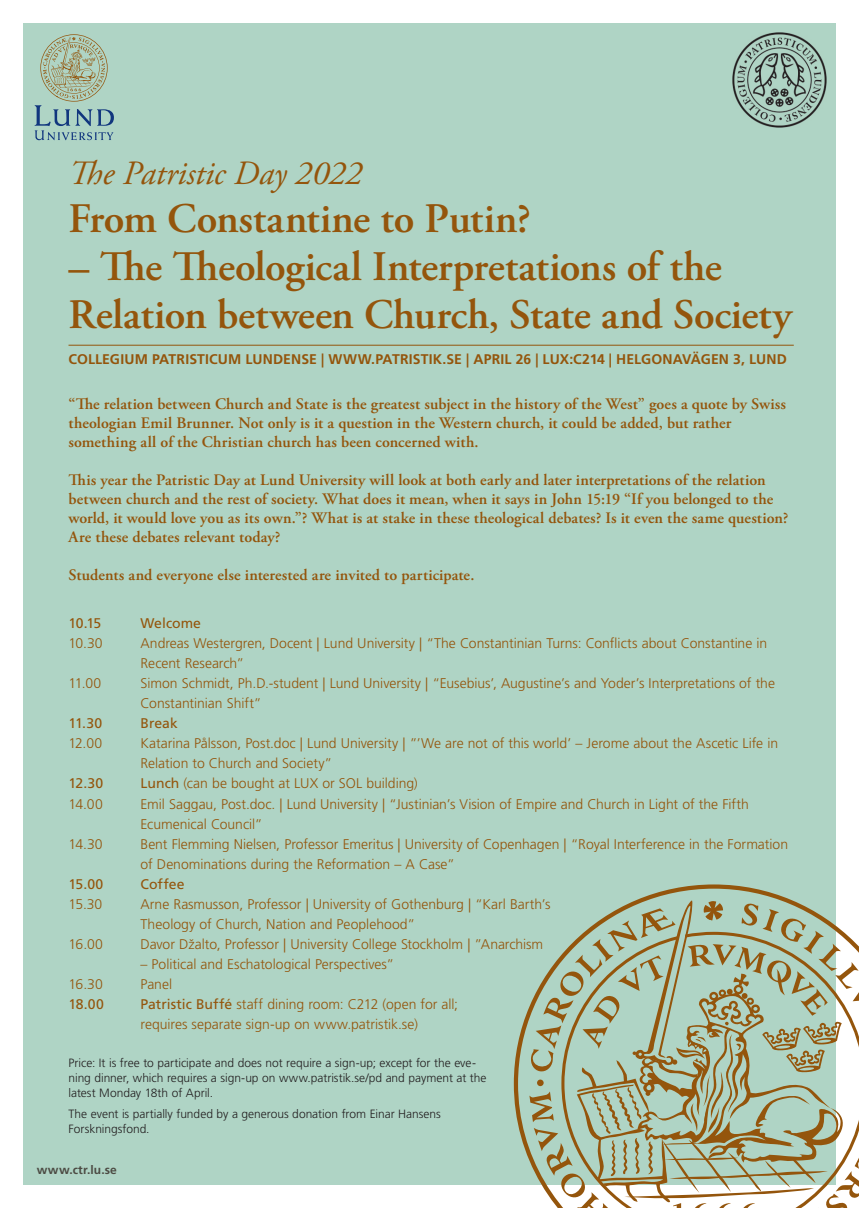
<style>
.page{position:relative;width:859px;height:1208px;background:#fff}
.page>*{position:absolute;margin:0;border:0;box-sizing:border-box;transform-origin:0 0}
.t1{font:600 42px/48px "Adobe Garamond Pro";letter-spacing:-.01em;color:#94550c}
.t2{font:italic 34px "Adobe Garamond Pro";letter-spacing:-.005em;color:#94550c}
.t3{font:600 16px/19px "Adobe Garamond Pro";letter-spacing:.005em;color:#94550c}
.t4{font:300 14px/20px "Frutiger LT Std";letter-spacing:-.005em;color:#94550c}
.t5{font:700 14px "Frutiger LT Std";letter-spacing:.01em;color:#94550c}
.t6{font:14px "Frutiger LT Std";color:#94550c}
.t7{font:300 12px/15px "Frutiger LT Std";letter-spacing:-.005em;color:#231f20}
.t8{font:700 12px "Frutiger LT Std";letter-spacing:.015em;color:#4c4b43}
.s1{font-weight:400}
</style>
<div class="page">
<div style="left:23px;top:23px;width:813px;height:1162px;background:#afd4c5"></div>
<img style="left:733px;top:33px;width:93px;height:95px">
<svg style="left:514px;top:884px;width:270px;height:275px"></svg>
<svg style="left:529px;top:897px;width:330px;height:311px"></svg>
<hr style="left:69px;top:345px;width:725px;height:1px;background:#94550c">
<svg style="left:35px;top:34px;width:79px;height:106px"></svg>
<h2 class="t2" style="left:69px;top:153px;width:295px">The Patristic Day 2022</h2>
<h1 class="t1" style="left:69px;top:195px;width:464px">From Constantine to Putin?</h1>
<h1 class="t1" style="left:69px;top:243px;width:725px">– The Theological Interpretations of the<br>Relation between Church, State and Society</h1>
<p class="t5" style="left:69px;top:351px;width:720px">COLLEGIUM PATRISTICUM LUNDENSE | WWW.PATRISTIK.SE | APRIL 26 | LUX:C214 | HELGONAVÄGEN 3, LUND</p>
<p class="t3" style="left:69px;top:395px;width:719px">“The relation between Church and State is the greatest subject in the history of the West” goes a quote by Swiss theologian Emil Brunner. Not only is it a question in the Western church, it could be added, but rather something all of the Christian church has been concerned with.</p>
<p class="t3" style="left:69px;top:471px;width:721px">This year the Patristic Day at Lund University will look at both early and later interpretations of the relation between church and the rest of society. What does it mean, when it says in John 15:19 “If you belonged to the world, it would love you as its own.”? What is at stake in these theological debates? Is it even the same question?<br>Are these debates relevant today?</p>
<p class="t3" style="left:69px;top:566px;width:407px">Students and everyone else interested are invited to participate.</p>
<p class="t6" style="left:69px;top:615px;width:34px">10.15</p>
<p class="t6" style="left:141px;top:615px;width:62px">Welcome</p>
<p class="t4" style="left:69px;top:634px;width:36px">10.30</p>
<p class="t4" style="left:140px;top:634px;width:628px">Andreas Westergren, Docent | Lund University | “The Constantinian Turns: Conflicts about Constantine in<br>Recent Research”</p>
<p class="t4" style="left:69px;top:674px;width:34px">11.00</p>
<p class="t4" style="left:140px;top:674px;width:636px">Simon Schmidt, Ph.D.-student | Lund University | “Eusebius’, Augustine’s and Yoder’s Interpretations of the<br>Constantinian Shift”</p>
<p class="t6" style="left:69px;top:715px;width:35px">11.30</p>
<p class="t6" style="left:141px;top:715px;width:39px">Break</p>
<p class="t4" style="left:69px;top:734px;width:35px">12.00</p>
<p class="t4" style="left:141px;top:734px;width:639px">Katarina Pålsson, Post.doc | Lund University | ”’We are not of this world’ – Jerome about the Ascetic Life in<br>Relation to Church and Society”</p>
<p class="t6" style="left:69px;top:775px;width:36px">12.30</p>
<p class="t4" style="left:141px;top:774px;width:279px"><span class="s1">Lunch</span> (can be bought at LUX or SOL building)</p>
<p class="t4" style="left:69px;top:794px;width:36px">14.00</p>
<p class="t4" style="left:140px;top:794px;width:610px">Emil Saggau, Post.doc. | Lund University | “Justinian’s Vision of Empire and Church in Light of the Fifth<br>Ecumenical Council”</p>
<p class="t4" style="left:69px;top:834px;width:36px">14.30</p>
<p class="t4" style="left:141px;top:834px;width:649px">Bent Flemming Nielsen, Professor Emeritus | University of Copenhagen | “Royal Interference in the Formation of Denominations during the Reformation – A Case”</p>
<p class="t6" style="left:69px;top:875px;width:36px">15.00</p>
<p class="t6" style="left:141px;top:875px;width:46px">Coffee</p>
<p class="t4" style="left:69px;top:894px;width:35px">15.30</p>
<p class="t4" style="left:141px;top:894px;width:412px">Arne Rasmusson, Professor | University of Gothenburg | “Karl Barth’s<br>Theology of Church, Nation and Peoplehood”</p>
<p class="t4" style="left:69px;top:934px;width:36px">16.00</p>
<p class="t4" style="left:141px;top:934px;width:404px">Davor Džalto, Professor | University College Stockholm | ”Anarchism</p>
<p class="t4" style="left:141px;top:954px;width:255px">– Political and Eschatological Perspectives”</p>
<p class="t4" style="left:69px;top:974px;width:36px">16.30</p>
<p class="t4" style="left:141px;top:974px;width:33px">Panel</p>
<p class="t6" style="left:69px;top:995px;width:37px">18.00</p>
<p class="t4" style="left:141px;top:994px;width:319px"><span class="s1">Patristic Buffé</span> staff dining room: C212 (open for all; requires separate sign-up on www.patristik.se)</p>
<p class="t7" style="left:69px;top:1056px;width:420px">Price: It is free to participate and does not require a sign-up; except for the eve&shy;ning dinner, which requires a sign-up on www.patristik.se/pd and payment at the latest Monday 18th of April.</p>
<p class="t7" style="left:69px;top:1106px;width:374px">The event is partially funded by a generous donation from Einar Hansens<br>Forskningsfond.</p>
<p class="t8" style="left:37px;top:1162px;width:82px">www.ctr.lu.se</p>
</div>
